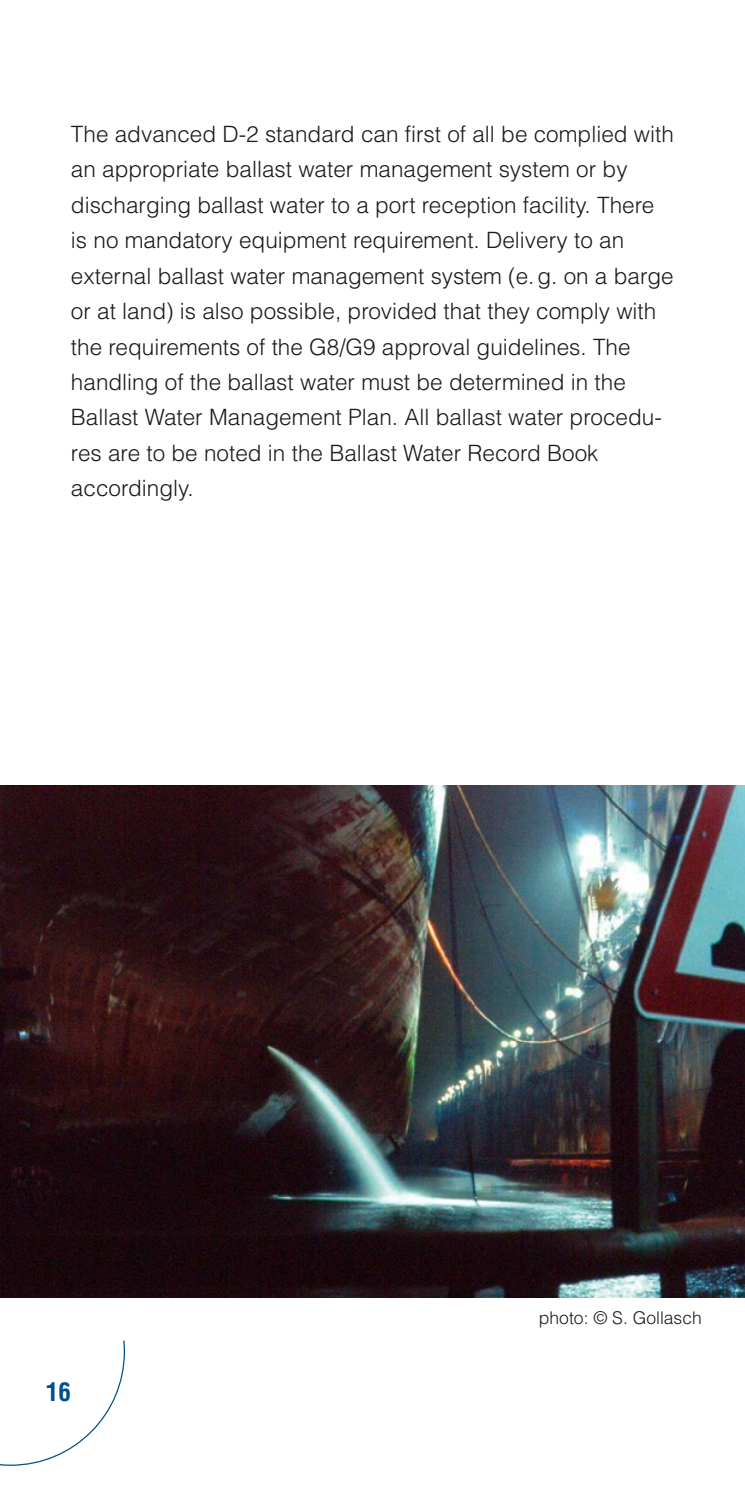
<style>
.page{position:relative;width:745px;height:1489px;background:#fff}
.page>*{position:absolute;margin:0;border:0;box-sizing:border-box;transform-origin:0 0}
.t1{font:700 condensed 25px "Helvetica LT Std";color:#00508c}
.Fließtext{font:300 22.5px/35.5px "Helvetica LT Std";color:#1a1a18}
.t2{font:300 17.5px "Helvetica LT Std";color:#1a1a18}
</style>
<div class="page">
<svg style="left:0;top:1340px;width:125px;height:126px"></svg>
<img style="left:0;top:785px;width:744px;height:511px">
<p class="Fließtext" style="left:71px;top:116px;width:604px">The advanced D-2 standard can first of all be complied with an appropriate ballast water management system or by discharging ballast water to a port reception facility. There is no mandatory equipment requirement. Delivery to an external ballast water management system (e.g. on a barge or at land) is also possible, provided that they comply with the requirements of the G8/G9 approval guidelines. The handling of the ballast water must be determined in the Ballast Water Management Plan. All ballast water procedu&shy;res are to be noted in the Ballast Water Record Book accordingly.</p>
<p class="t1" style="left:46px;top:1375px;width:26px">16</p>
<p class="t2" style="left:538px;top:1306px;width:164px">photo: © S. Gollasch</p>
</div>
